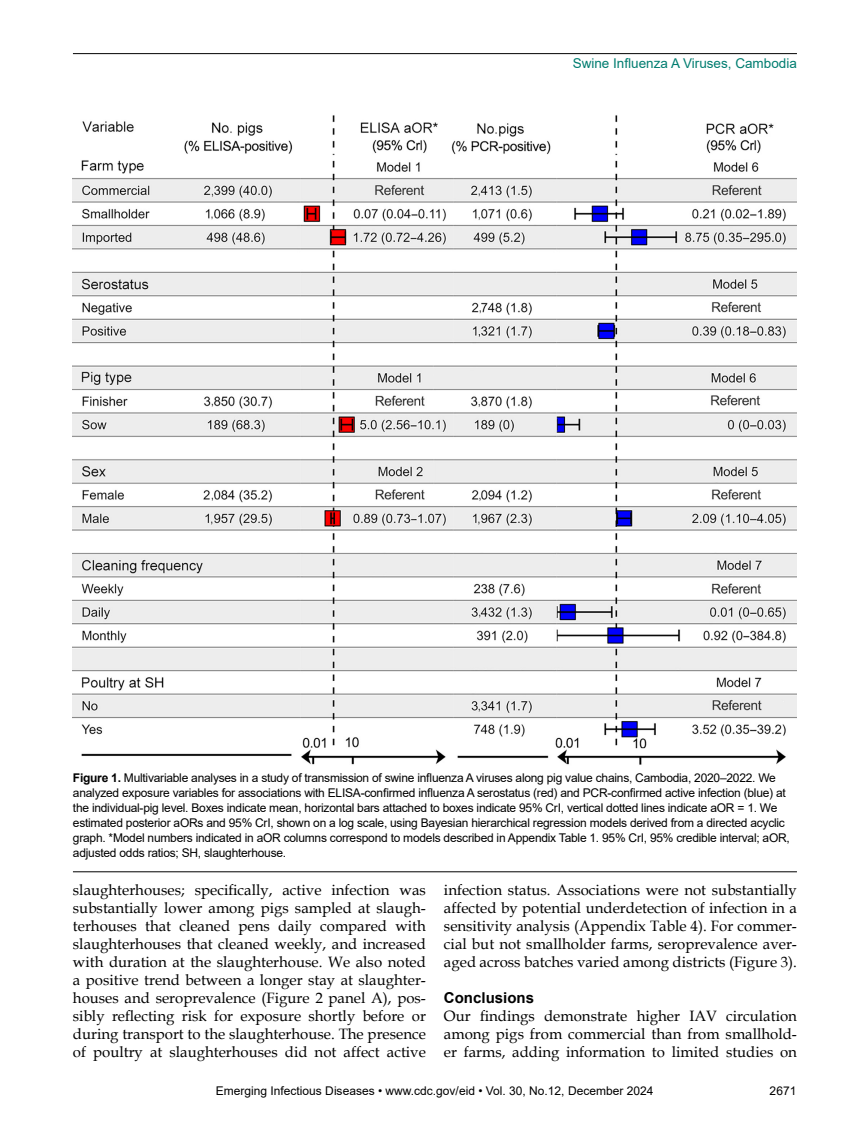
<style>
.page{position:relative;width:851px;height:1134px;background:#fff}
.page>*{position:absolute;margin:0;border:0;box-sizing:border-box;transform-origin:0 0}
.t1{font:15px/18px "Book Antiqua";color:#000;text-align:justify}
.t2{font:700 15px "Arial";color:#000}
.t3{font:13.5px "Arial";color:#007d70}
.t4{font:12px/15px "Arial";letter-spacing:-.02em;color:#000}
.t5{font:12px "Arial";color:#000}
.s1{font-weight:700}
</style>
<div class="page">
<hr style="left:73px;top:53px;width:723px;height:1px;background:#000">
<img style="left:73px;top:115px;width:723px;height:650px">
<hr style="left:73px;top:871px;width:723px;height:1px;background:#000">
<p class="t3" style="left:572px;top:54px;width:226px">Swine Influenza A Viruses, Cambodia</p>
<p class="t4" style="left:73px;top:770px;width:718px"><span class="s1">Figure 1.</span> Multivariable analyses in a study of transmission of swine influenza A viruses along pig value chains, Cambodia, 2020–2022. We analyzed exposure variables for associations with ELISA-confirmed influenza A serostatus (red) and PCR-confirmed active infection (blue) at the individual-pig level. Boxes indicate mean, horizontal bars attached to boxes indicate 95% CrI, vertical dotted lines indicate aOR = 1. We estimated posterior aORs and 95% CrI, shown on a log scale, using Bayesian hierarchical regression models derived from a directed acyclic graph. *Model numbers indicated in aOR columns correspond to models described in Appendix Table 1. 95% CrI, 95% credible interval; aOR, adjusted odds ratios; SH, slaughterhouse.</p>
<p class="t1" style="left:73px;top:881px;width:354px">slaughterhouses; specifically, active infection was substantially lower among pigs sampled at slaugh&shy;terhouses that cleaned pens daily compared with slaughterhouses that cleaned weekly, and increased with duration at the slaughterhouse. We also noted a positive trend between a longer stay at slaughter&shy;houses and seroprevalence (Figure 2 panel A), pos&shy;sibly reflecting risk for exposure shortly before or during transport to the slaughterhouse. The presence of poultry at slaughterhouses did not affect active</p>
<p class="t1" style="left:444px;top:881px;width:354px">infection status. Associations were not substantially affected by potential underdetection of infection in a sensitivity analysis (Appendix Table 4). For commer&shy;cial but not smallholder farms, seroprevalence aver&shy;aged across batches varied among districts (Figure 3).</p>
<p class="t2" style="left:444px;top:988px;width:92px">Conclusions</p>
<p class="t1" style="left:444px;top:1007px;width:354px">Our findings demonstrate higher IAV circulation among pigs from commercial than from smallhold&shy;er farms, adding information to limited studies on</p>
<p class="t5" style="left:216px;top:1083px;width:439px">Emerging Infectious Diseases • www.cdc.gov/eid • Vol. 30, No.12, December 2024</p>
<p class="t4" style="left:769px;top:1084px;width:28px">2671</p>
</div>
